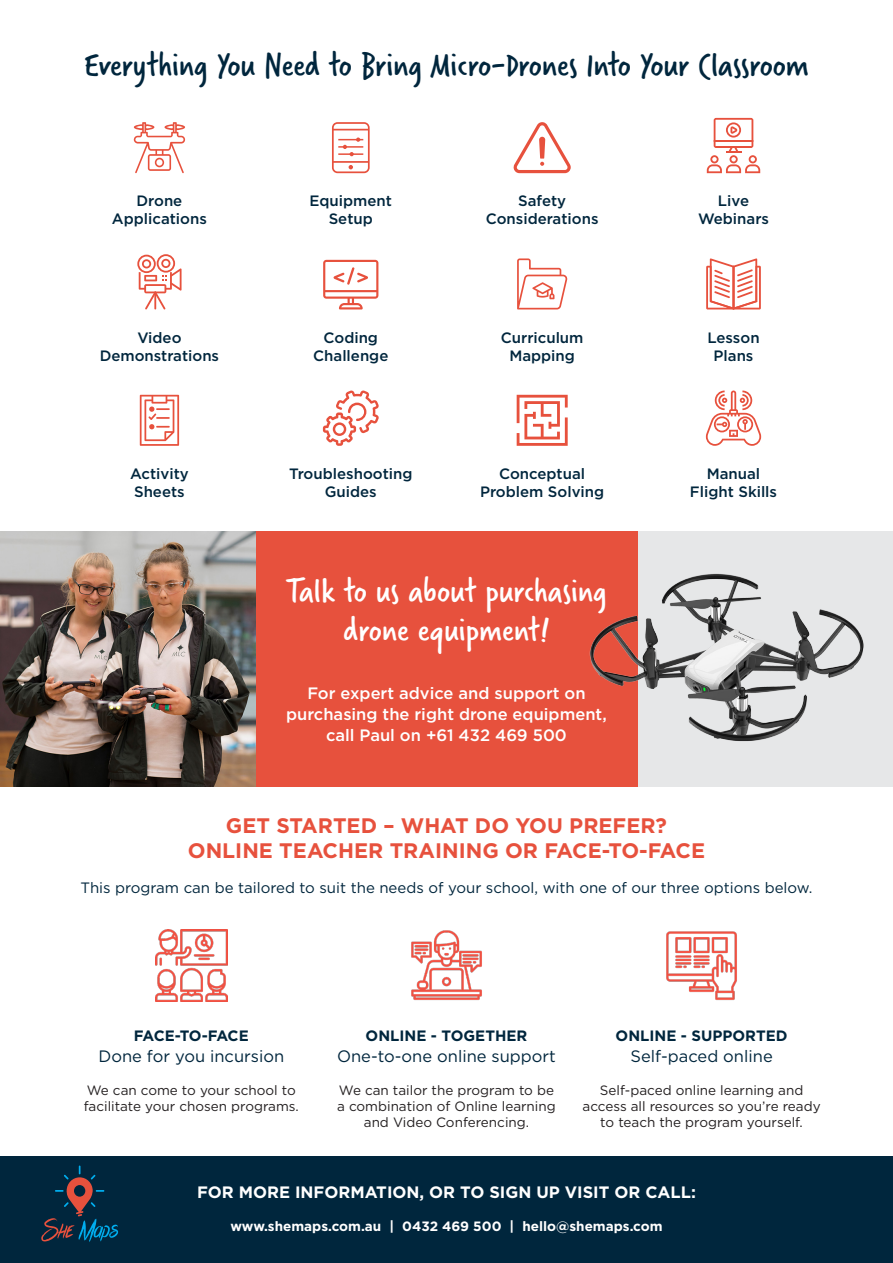
<style>
.page{position:relative;width:893px;height:1263px;background:#fff}
.page>*{position:absolute;margin:0;border:0;box-sizing:border-box;transform-origin:0 0}
.t1{font:36px "Verveine";color:#00263d}
.t2{font:36px/39px "Verveine";color:#fff;text-align:center}
.t3{font:700 21px/25.2px "Gotham";color:#e7513d;text-align:center}
.t4{font:500 16.5px/21px "Gotham";color:#fff;text-align:center}
.t5{font:16.5px "Gotham";color:#00263d}
.t6{font:700 16.5px "Gotham";color:#fff}
.t7{font:500 15px/18px "Gotham";color:#00263d;text-align:center}
.t8{font:15px "Gotham";color:#00263d}
.t9{font:700 15px "Gotham";color:#00263d}
.t10{font:700 15px "Gotham";letter-spacing:-.045em;color:#00263d}
.t11{font:13.5px/16.2px "Gotham";color:#231f20;text-align:center}
.t12{font:700 13.5px "Gotham";color:#fff}
</style>
<div class="page">
<div style="left:638px;top:531px;width:255px;height:255px;background:#e6e7e8"></div>
<div style="left:255px;top:531px;width:383px;height:255px;background:#e7513d"></div>
<img style="left:589px;top:573px;width:275px;height:169px">
<img style="left:0;top:531px;width:255px;height:255px">
<div style="left:0;top:1157px;width:893px;height:106px;background:#00263d"></div>
<svg style="left:41px;top:1165px;width:77px;height:77px"></svg>
<img style="left:411px;top:930px;width:71px;height:71px">
<img style="left:666px;top:931px;width:71px;height:70px">
<img style="left:155px;top:929px;width:72px;height:73px">
<svg style="left:140px;top:395px;width:39px;height:51px"></svg>
<svg style="left:323px;top:390px;width:56px;height:56px"></svg>
<svg style="left:517px;top:395px;width:51px;height:51px"></svg>
<svg style="left:706px;top:390px;width:55px;height:56px"></svg>
<svg style="left:513px;top:122px;width:58px;height:51px"></svg>
<svg style="left:133px;top:122px;width:52px;height:51px"></svg>
<svg style="left:332px;top:122px;width:38px;height:51px"></svg>
<svg style="left:707px;top:118px;width:53px;height:55px"></svg>
<svg style="left:706px;top:258px;width:55px;height:51px"></svg>
<svg style="left:517px;top:258px;width:50px;height:51px"></svg>
<svg style="left:323px;top:260px;width:55px;height:49px"></svg>
<svg style="left:137px;top:254px;width:45px;height:56px"></svg>
<h1 class="t1" style="left:84px;top:40px;width:726px">Everything You Need to Bring Micro-Drones Into Your Classroom</h1>
<p class="t7" style="left:112px;top:192px;width:96px">Drone<br>Applications</p>
<p class="t7" style="left:310px;top:192px;width:84px">Equipment<br>Setup</p>
<p class="t7" style="left:486px;top:192px;width:114px">Safety<br>Considerations</p>
<p class="t7" style="left:698px;top:192px;width:72px">Live<br>Webinars</p>
<p class="t7" style="left:100px;top:328px;width:121px">Video<br>Demonstrations</p>
<p class="t7" style="left:313px;top:328px;width:77px">Coding<br>Challenge</p>
<p class="t7" style="left:501px;top:328px;width:84px">Curriculum<br>Mapping</p>
<p class="t7" style="left:707px;top:328px;width:54px">Lesson<br>Plans</p>
<p class="t7" style="left:130px;top:465px;width:60px;text-align:left">Activity<br>Sheets</p>
<p class="t7" style="left:289px;top:465px;width:125px">Troubleshooting<br>Guides</p>
<p class="t7" style="left:480px;top:465px;width:126px">Conceptual<br>Problem Solving</p>
<p class="t7" style="left:690px;top:465px;width:89px">Manual<br>Flight Skills</p>
<h1 class="t2" style="left:286px;top:572px;width:322px">Talk to us about purchasing drone equipment!</h1>
<p class="t4" style="left:286px;top:683px;width:322px">For expert advice and support on purchasing the right drone equipment, call Paul on +61 432 469 500</p>
<h2 class="t3" style="left:188px;top:813px;width:519px">GET STARTED – WHAT DO YOU PREFER?<br>ONLINE TEACHER TRAINING OR FACE-TO-FACE</h2>
<p class="t8" style="left:81px;top:878px;width:733px">This program can be tailored to suit the needs of your school, with one of our three options below.</p>
<p class="t10" style="left:134px;top:1026px;width:116px">FACE-TO-FACE</p>
<p class="t5" style="left:98px;top:1046px;width:187px">Done for you incursion</p>
<p class="t11" style="left:84px;top:1081px;width:217px;text-align:left">We can come to your school to facilitate your chosen programs.</p>
<p class="t9" style="left:366px;top:1026px;width:163px">ONLINE - TOGETHER</p>
<p class="t5" style="left:337px;top:1046px;width:220px">One-to-one online support</p>
<p class="t11" style="left:337px;top:1081px;width:220px">We can tailor the program to be a combination of Online learning and Video Conferencing.</p>
<p class="t9" style="left:616px;top:1026px;width:174px">ONLINE - SUPPORTED</p>
<p class="t5" style="left:630px;top:1046px;width:144px">Self-paced online</p>
<p class="t11" style="left:583px;top:1081px;width:240px">Self-paced online learning and access all resources so you’re ready to teach the program yourself.</p>
<p class="t6" style="left:197px;top:1181px;width:500px">FOR MORE INFORMATION, OR TO SIGN UP VISIT OR CALL:</p>
<p class="t12" style="left:230px;top:1217px;width:434px">www.shemaps.com.au | 0432 469 500 | hello@shemaps.com</p>
</div>
